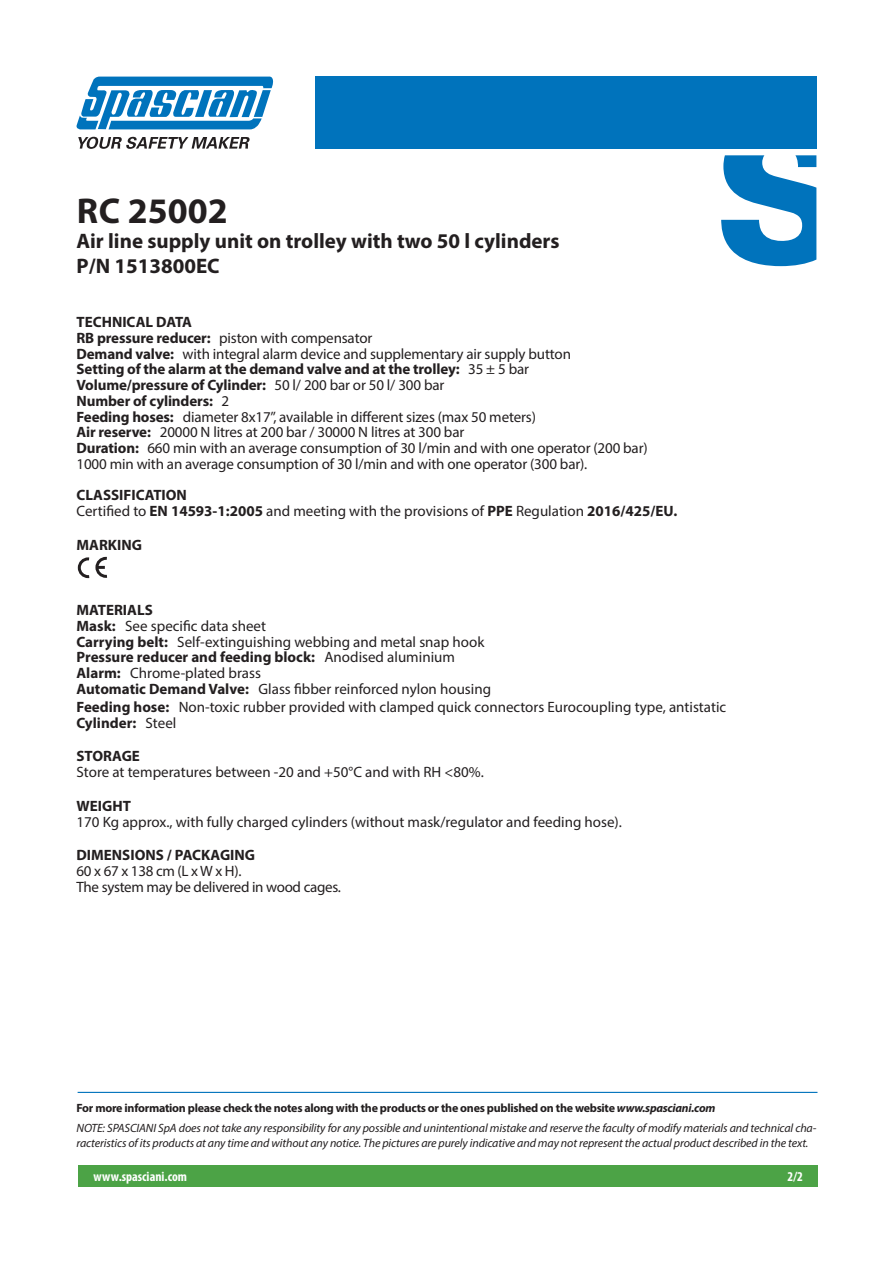
<style>
.page{position:relative;width:893px;height:1263px;background:#fff}
.page>*{position:absolute;margin:0;border:0;box-sizing:border-box;transform-origin:0 0}
.t1{font:700 36px "Myriad Pro";color:#231f20}
.t2{font:700 21px "Myriad Pro";color:#231f20}
.t3{font:15px "Myriad Pro";letter-spacing:-.01em;color:#231f20}
.t4{font:700 15px "Myriad Pro";letter-spacing:-.01em;color:#231f20}
.t5{font:700 condensed 13.5px "Myriad Pro";color:#fff}
.t6{font:italic 12px/20.4px "Myriad Pro";letter-spacing:-.01em;color:#231f20}
.s1{font-weight:700}
.s2{font-weight:400}
.s3{font-weight:700;font-style:normal}
</style>
<div class="page">
<hr style="left:78px;top:1092px;width:739px;height:1px;background:#0073bc">
<div style="left:78px;top:1165px;width:739px;height:22px;background:#4ca346"></div>
<svg style="left:77px;top:77px;width:196px;height:52px"></svg>
<svg style="left:78px;top:137px;width:172px;height:12px"></svg>
<div style="left:315px;top:77px;width:501px;height:72px;background:#0073bc"></div>
<svg style="left:721px;top:155px;width:95px;height:111px"></svg>
<svg style="left:78px;top:557px;width:29px;height:21px"></svg>
<p class="t1" style="left:77px;top:187px;width:152px">RC 25002</p>
<p class="t2" style="left:77px;top:227px;width:485px">Air line supply unit on trolley with two 50 l cylinders</p>
<p class="t2" style="left:77px;top:252px;width:145px">P/N 1513800EC</p>
<p class="t4" style="left:77px;top:312px;width:117px">TECHNICAL DATA</p>
<p class="t3" style="left:77px;top:328px;width:297px"><span class="s1">RB pressure reducer:</span> piston with compensator</p>
<p class="t3" style="left:77px;top:344px;width:496px"><span class="s1">Demand valve:</span> with integral alarm device and supplementary air supply button</p>
<p class="t4" style="left:77px;top:359px;width:454px">Setting of the alarm at the demand valve and at the trolley: <span class="s2">35 ± 5 bar</span></p>
<p class="t4" style="left:77px;top:375px;width:369px">Volume/pressure of Cylinder: <span class="s2">50 l/ 200 bar or 50 l/ 300 bar</span></p>
<p class="t4" style="left:77px;top:391px;width:154px">Number of cylinders: <span class="s2">2</span></p>
<p class="t3" style="left:77px;top:407px;width:461px"><span class="s1">Feeding hoses:</span> diameter 8x17’’, available in different sizes (max 50 meters)</p>
<p class="t3" style="left:77px;top:423px;width:389px"><span class="s1">Air reserve:</span> 20000 N litres at 200 bar / 30000 N litres at 300 bar</p>
<p class="t3" style="left:77px;top:439px;width:573px"><span class="s1">Duration:</span> 660 min with an average consumption of 30 l/min and with one operator (200 bar)</p>
<p class="t3" style="left:77px;top:454px;width:512px">1000 min with an average consumption of 30 l/min and with one operator (300 bar).</p>
<p class="t4" style="left:77px;top:485px;width:112px">CLASSIFICATION</p>
<p class="t3" style="left:77px;top:502px;width:602px">Certified to <span class="s1">EN 14593-1:2005</span> and meeting with the provisions of <span class="s1">PPE</span> Regulation <span class="s1">2016/425/EU.</span></p>
<p class="t4" style="left:77px;top:535px;width:67px">MARKING</p>
<p class="t4" style="left:77px;top:600px;width:78px">MATERIALS</p>
<p class="t3" style="left:77px;top:616px;width:191px"><span class="s1">Mask:</span> See specific data sheet</p>
<p class="t3" style="left:77px;top:632px;width:409px"><span class="s1">Carrying belt:</span> Self-extinguishing webbing and metal snap hook</p>
<p class="t4" style="left:77px;top:647px;width:380px">Pressure reducer and feeding block: <span class="s2">Anodised aluminium</span></p>
<p class="t3" style="left:77px;top:664px;width:186px"><span class="s1">Alarm:</span> Chrome-plated brass</p>
<p class="t3" style="left:77px;top:679px;width:416px"><span class="s1">Automatic Demand Valve:</span> Glass fibber reinforced nylon housing</p>
<p class="t3" style="left:77px;top:697px;width:651px"><span class="s1">Feeding hose:</span> Non-toxic rubber provided with clamped quick connectors Eurocoupling type, antistatic</p>
<p class="t4" style="left:77px;top:713px;width:101px">Cylinder: <span class="s2">Steel</span></p>
<p class="t4" style="left:77px;top:746px;width:65px">STORAGE</p>
<p class="t3" style="left:77px;top:763px;width:409px">Store at temperatures between -20 and +50°C and with RH &lt;80%.</p>
<p class="t4" style="left:77px;top:796px;width:56px">WEIGHT</p>
<p class="t3" style="left:77px;top:812px;width:547px">170 Kg approx., with fully charged cylinders (without mask/regulator and feeding hose).</p>
<p class="t4" style="left:77px;top:845px;width:180px">DIMENSIONS / PACKAGING</p>
<p class="t3" style="left:77px;top:862px;width:166px">60 x 67 x 138 cm (L x W x H).</p>
<p class="t3" style="left:77px;top:877px;width:266px">The system may be delivered in wood cages.</p>
<p class="t6" style="left:77px;top:1097px;width:741px"><span class="s3">For more information please check the notes along with the products or the ones published on the website</span> <span class="s1">www.spasciani.com<br></span>NOTE: SPASCIANI SpA does not take any responsibility for any possible and unintentional mistake and reserve the faculty of modify materials and technical cha-</p>
<p class="t6" style="left:77px;top:1132px;width:733px">racteristics of its products at any time and without any notice. The pictures are purely indicative and may not represent the actual product described in the text.</p>
<p class="t5" style="left:94px;top:1168px;width:95px">www.spasciani.com</p>
<p class="t5" style="left:788px;top:1168px;width:23px">2/22/2</p>
</div>
